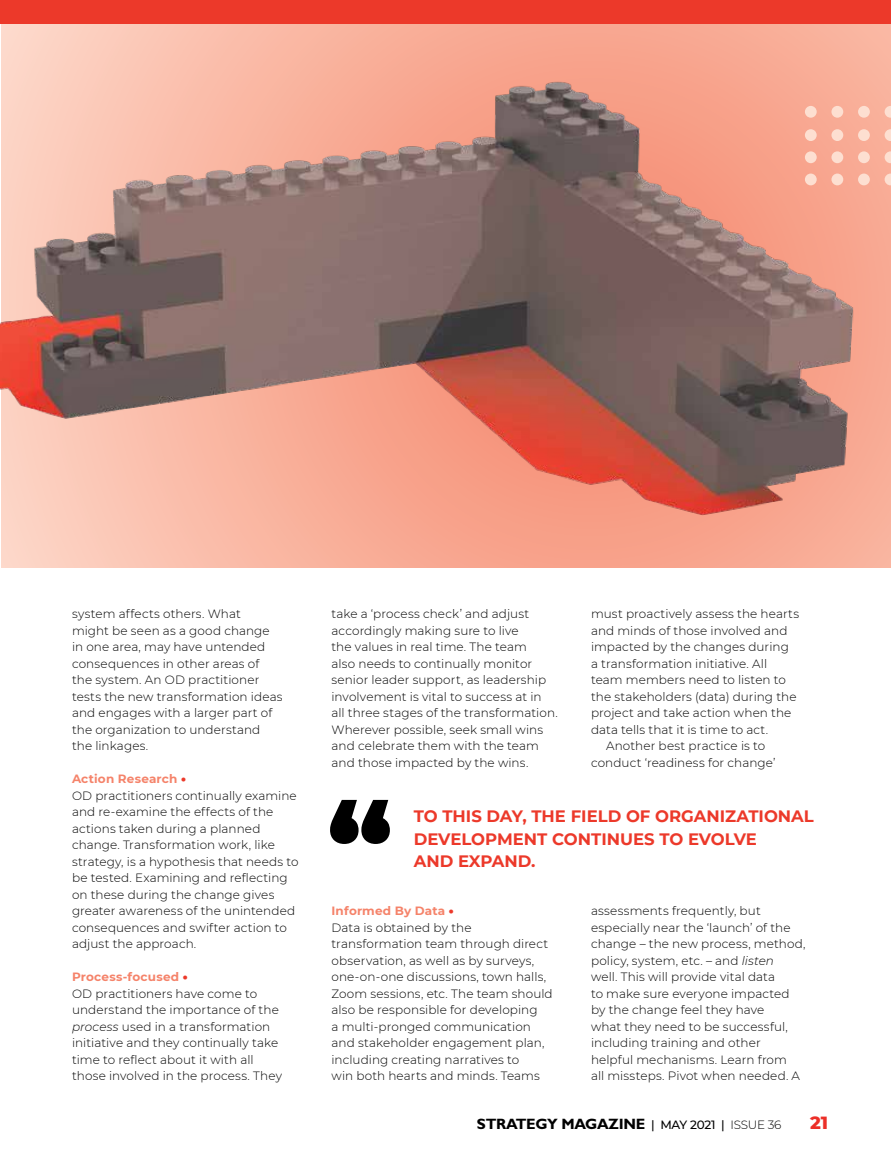
<style>
.page{position:relative;width:891px;height:1161px;background:#fff}
.page>*{position:absolute;margin:0;border:0;box-sizing:border-box;transform-origin:0 0}
.t1{font:900 108px "Montserrat";color:#000}
.t2{font:800 18px "Montserrat";color:#ec2f28}
.t3{font:700 16.5px/22.5px "Montserrat";color:#ec392a}
.t4{font:700 15px "Gill Sans";letter-spacing:-.02em;color:#000}
.t5{font:300 12px/16.5px "Montserrat";letter-spacing:.01em;color:#000}
.s1{font-weight:700;color:#f5836a}
.s2{font-weight:900;color:#ec392a}
.s3{font-style:italic}
.s4{font-family:"Montserrat";font-weight:500;font-size:12px}
.s5{font-family:"Montserrat";font-weight:300;font-size:12px}
</style>
<div class="page">
<img style="left:0;top:23px;width:891px;height:545px">
<div style="left:0;top:0;width:891px;height:23px;background:#ec392a"></div>
<div style="left:805px;top:106px;width:12px;height:12px;background:#fddfd1;border-radius:50%"></div>
<div style="left:805px;top:129px;width:12px;height:12px;background:#fddfd1;border-radius:50%"></div>
<div style="left:805px;top:151px;width:12px;height:12px;background:#fddfd1;border-radius:50%"></div>
<div style="left:805px;top:174px;width:12px;height:11px;background:#fddfd1;border-radius:50%"></div>
<div style="left:831px;top:129px;width:12px;height:12px;background:#fddfd1;border-radius:50%"></div>
<div style="left:831px;top:151px;width:12px;height:12px;background:#fddfd1;border-radius:50%"></div>
<div style="left:831px;top:174px;width:12px;height:11px;background:#fddfd1;border-radius:50%"></div>
<div style="left:858px;top:129px;width:12px;height:12px;background:#fddfd1;border-radius:50%"></div>
<div style="left:858px;top:151px;width:12px;height:12px;background:#fddfd1;border-radius:50%"></div>
<div style="left:858px;top:174px;width:12px;height:11px;background:#fddfd1;border-radius:50%"></div>
<svg style="left:885px;top:129px;width:6px;height:12px"></svg>
<svg style="left:885px;top:151px;width:6px;height:12px"></svg>
<svg style="left:885px;top:174px;width:6px;height:11px"></svg>
<div style="left:831px;top:106px;width:12px;height:12px;background:#fddfd1;border-radius:50%"></div>
<div style="left:858px;top:106px;width:12px;height:12px;background:#fddfd1;border-radius:50%"></div>
<svg style="left:885px;top:106px;width:6px;height:12px"></svg>
<p class="t5" style="left:72px;top:605px;width:212px">system affects others. What<br>might be seen as a good change in one area, may have untended consequences in other areas of the system. An OD practitioner tests the new transformation ideas and engages with a larger part of the organization to understand the linkages.</p>
<p class="t5" style="left:72px;top:770px;width:228px"><span class="s1">Action Research</span> <span class="s2">•<br></span>OD practitioners continually examine and re-examine the effects of the actions taken during a planned change. Transformation work, like strategy, is a hypothesis that needs to be tested. Examining and reflecting on these during the change gives greater awareness of the unintended consequences and swifter action to adjust the approach.</p>
<p class="t5" style="left:72px;top:968px;width:212px"><span class="s1">Process-focused</span> <span class="s2">•<br></span>OD practitioners have come to understand the importance of the <span class="s3">process</span> used in a transformation initiative and they continually take time to reflect about it with all those involved in the process. They</p>
<p class="t5" style="left:332px;top:605px;width:228px">take a ‘process check’ and adjust accordingly making sure to live<br>the values in real time. The team<br>also needs to continually monitor senior leader support, as leadership involvement is vital to success at in all three stages of the transformation.<br>Wherever possible, seek small wins and celebrate them with the team and those impacted by the wins.</p>
<p class="t5" style="left:591px;top:605px;width:210px">must proactively assess the hearts</p>
<p class="t5" style="left:591px;top:622px;width:198px">and minds of those involved and</p>
<p class="t5" style="left:591px;top:638px;width:199px">impacted by the changes during</p>
<p class="t5" style="left:591px;top:655px;width:178px">a transformation initiative. All</p>
<p class="t5" style="left:591px;top:671px;width:197px">team members need to listen to</p>
<p class="t5" style="left:591px;top:688px;width:207px">the stakeholders (data) during the</p>
<p class="t5" style="left:591px;top:704px;width:202px">project and take action when the</p>
<p class="t5" style="left:591px;top:721px;width:179px">data tells that it is time to act.</p>
<p class="t5" style="left:606px;top:737px;width:161px">Another best practice is to</p>
<p class="t5" style="left:591px;top:754px;width:186px">conduct ‘readiness for change’</p>
<h1 class="t1" style="left:328px;top:761px;width:66px">“</h1>
<h3 class="t3" style="left:414px;top:804px;width:402px">TO THIS DAY, THE FIELD OF ORGANIZATIONAL<br>DEVELOPMENT CONTINUES TO EVOLVE<br>AND EXPAND.</h3>
<p class="t5" style="left:332px;top:902px;width:223px"><span class="s1">Informed By Data</span> <span class="s2">•<br></span>Data is obtained by the transformation team through direct observation, as well as by surveys, one-on-one discussions, town halls,<br>Zoom sessions, etc. The team should also be responsible for developing<br>a multi-pronged communication and stakeholder engagement plan, including creating narratives to<br>win both hearts and minds. Teams</p>
<p class="t5" style="left:591px;top:902px;width:216px">assessments frequently, but especially near the ‘launch’ of the change – the new process, method, policy, system, etc. – and <span class="s3">listen<br></span>well. This will provide vital data<br>to make sure everyone impacted by the change feel they have<br>what they need to be successful, including training and other helpful mechanisms. Learn from<br>all missteps. Pivot when needed. A</p>
<p class="t4" style="left:477px;top:1115px;width:306px">STRATEGY MAGAZINE <span class="s4">| MAY 2021 |</span> <span class="s5">ISSUE 36</span></p>
<h2 class="t2" style="left:810px;top:1109px;width:19px">21</h2>
</div>
